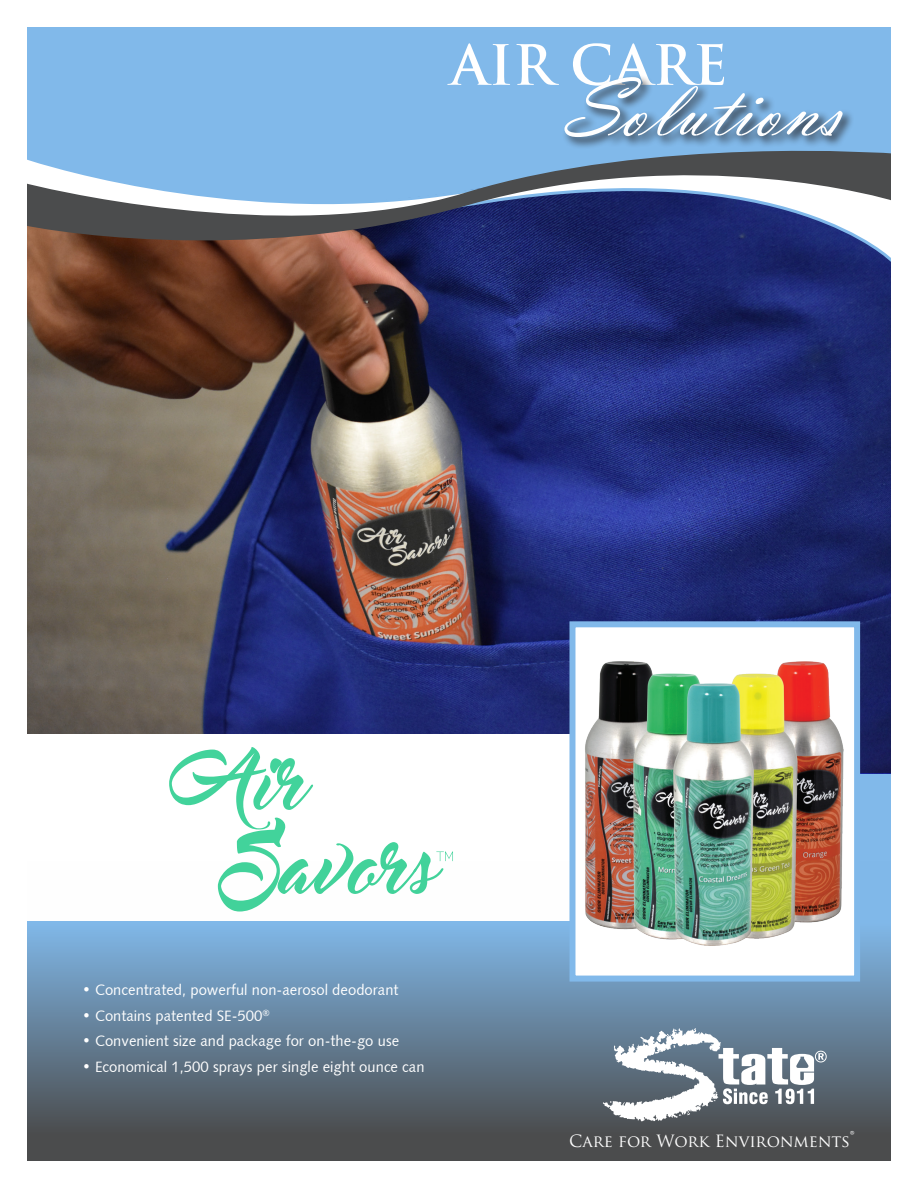
<style>
.page{position:relative;width:918px;height:1188px;background:#fff}
.page>*{position:absolute;margin:0;border:0;box-sizing:border-box;transform-origin:0 0}
.t1{font:85.5px "Vladimir Scr D";color:#fff}
.t2{font:700 54px "Trajan Pro";color:#fff}
.t3{font:16.5px "Trajan Pro";color:#fff}
.t4{font:15px "Humanist 531 BT Roman A";color:#fff}
.s1{font-size:21px}
</style>
<div class="page">
<img style="left:27px;top:270px;width:864px;height:503px">
<div style="left:27px;top:734px;width:542px;height:187px;background:#fff"></div>
<svg style="left:169px;top:747px;width:284px;height:115px"></svg>
<svg style="left:27px;top:862px;width:864px;height:299px;background:#778e9f"></svg>
<div style="left:27px;top:27px;width:864px;height:109px;background:#81b9ea"></div>
<svg style="left:27px;top:136px;width:864px;height:134px;background:#697797"></svg>
<div style="left:562px;top:74px;width:293px;height:76px;background:#231f20;opacity:.75"></div>
<div style="left:572px;top:624px;width:285px;height:355px;background:#fff"></div>
<img style="left:585px;top:661px;width:259px;height:285px">
<div style="left:569px;top:621px;width:291px;height:361px;border:6px solid #81b9ea"></div>
<svg style="left:603px;top:1028px;width:224px;height:93px"></svg>
<p class="t2" style="left:451px;top:32px;width:278px">AIR CARE</p>
<p class="t1" style="left:564px;top:59px;width:279px">Solutions</p>
<p class="t4" style="left:82px;top:980px;width:318px">• Concentrated, powerful non-aerosol deodorant</p>
<p class="t4" style="left:82px;top:1006px;width:189px">• Contains patented SE-500<sup>®</sup></p>
<p class="t4" style="left:82px;top:1031px;width:319px">• Convenient size and package for on-the-go use</p>
<p class="t4" style="left:82px;top:1057px;width:344px">• Economical 1,500 sprays per single eight ounce can</p>
<p class="t3" style="left:569px;top:1130px;width:287px">Care for Work Environments<span class="s1">®</span></p>
</div>
